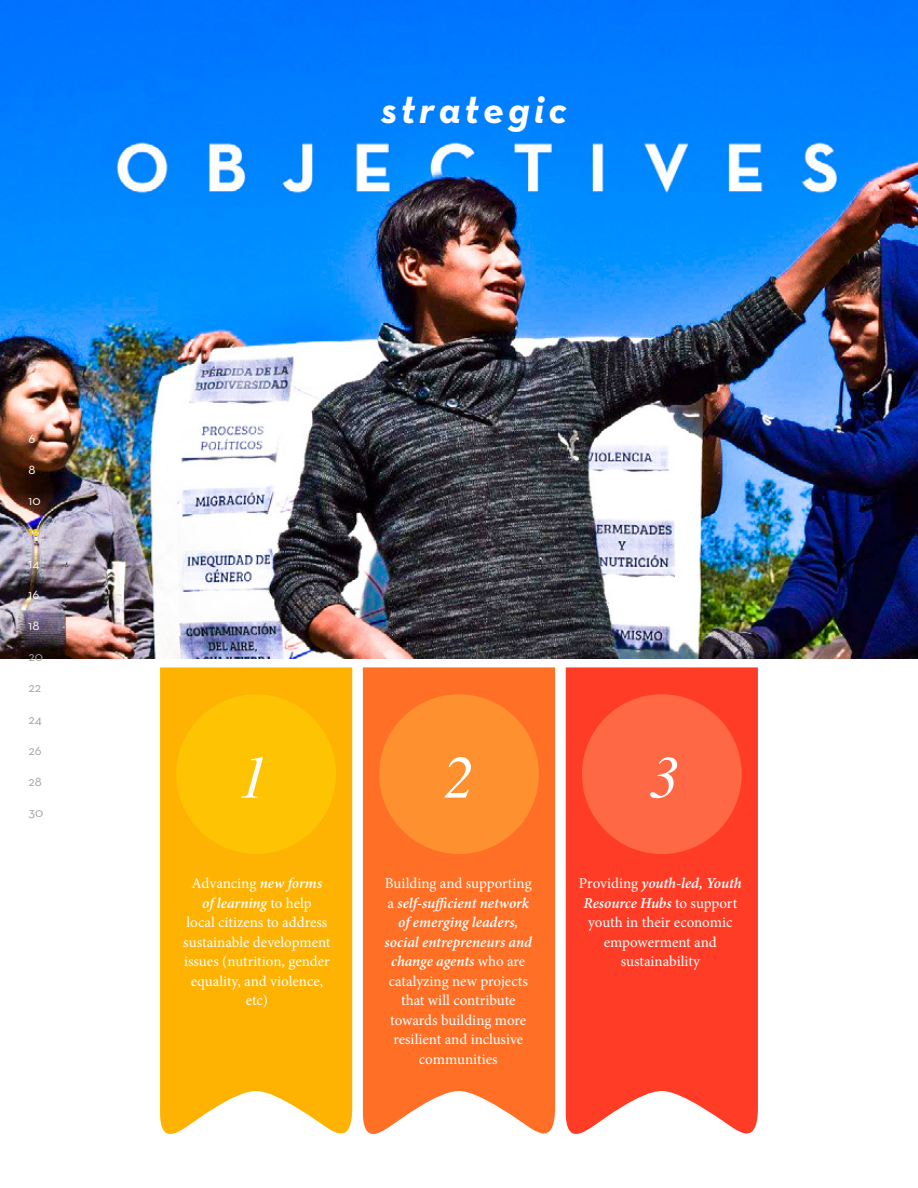
<style>
.page{position:relative;width:918px;height:1188px;background:#fff}
.page>*{position:absolute;margin:0;border:0;box-sizing:border-box;transform-origin:0 0}
.t1{font:italic 60px "Times";color:#fff}
.t2{font:italic 700 40.5px "Neutra Text";letter-spacing:.1em;color:#fff}
.t3{font:15px/19.5px "Minion Pro";color:#fff;text-align:center}
.t4{font:13.5px "Neutra Text";color:#a4a3a2}
.t5{font:13.5px "Neutra Text";color:#fff}
.t6{font:700 13.5px "Neutra Text";color:#fecb02}
.s1{font-weight:600;font-style:italic}
</style>
<div class="page">
<img style="left:0;top:0;width:918px;height:658px">
<svg style="left:566px;top:667px;width:192px;height:467px;background:#ff4833"></svg>
<div style="left:582px;top:694px;width:160px;height:160px;background:#ff6845;border-radius:50%"></div>
<div style="left:363px;top:667px;width:192px;height:467px;background:#ff6f26"></div>
<div style="left:379px;top:694px;width:160px;height:160px;background:#fe902f;border-radius:50%"></div>
<svg style="left:160px;top:667px;width:192px;height:467px;background:#feb611"></svg>
<div style="left:176px;top:694px;width:160px;height:160px;background:#fec302;border-radius:50%"></div>
<p class="t5" style="left:28px;top:399px;width:9px">4</p>
<p class="t5" style="left:28px;top:430px;width:8px">6</p>
<p class="t5" style="left:28px;top:461px;width:9px">8</p>
<p class="t5" style="left:28px;top:492px;width:14px">10</p>
<p class="t6" style="left:28px;top:523px;width:12px">12</p>
<p class="t5" style="left:28px;top:555px;width:12px">14</p>
<p class="t5" style="left:28px;top:586px;width:12px">16</p>
<p class="t5" style="left:28px;top:617px;width:12px">18</p>
<p class="t4" style="left:28px;top:648px;width:16px">20</p>
<p class="t4" style="left:28px;top:680px;width:14px">22</p>
<p class="t4" style="left:28px;top:711px;width:15px">24</p>
<p class="t4" style="left:28px;top:742px;width:15px">26</p>
<p class="t4" style="left:28px;top:773px;width:15px">28</p>
<p class="t4" style="left:28px;top:804px;width:16px">30</p>
<h2 class="t2" style="left:381px;top:84px;width:188px">strategic</h2>
<h1 class="t1" style="left:238px;top:725px;width:31px">1</h1>
<h1 class="t1" style="left:444px;top:725px;width:31px">2</h1>
<h1 class="t1" style="left:649px;top:725px;width:31px">3</h1>
<p class="t3" style="left:183px;top:874px;width:149px">Advancing <span class="s1">new forms<br>of learning</span> to help<br>local citizens to address sustainable development issues (nutrition, gender equality, and violence, etc)</p>
<p class="t3" style="left:385px;top:874px;width:149px">Building and supporting a <span class="s1">self-sufficient network of emerging leaders, social entrepreneurs and change agents</span> who are catalyzing new projects that will contribute towards building more resilient and inclusive communities</p>
<p class="t3" style="left:579px;top:874px;width:164px">Providing <span class="s1">youth-led, Youth<br>Resource Hubs</span> to support youth in their economic empowerment and sustainability</p>
</div>
